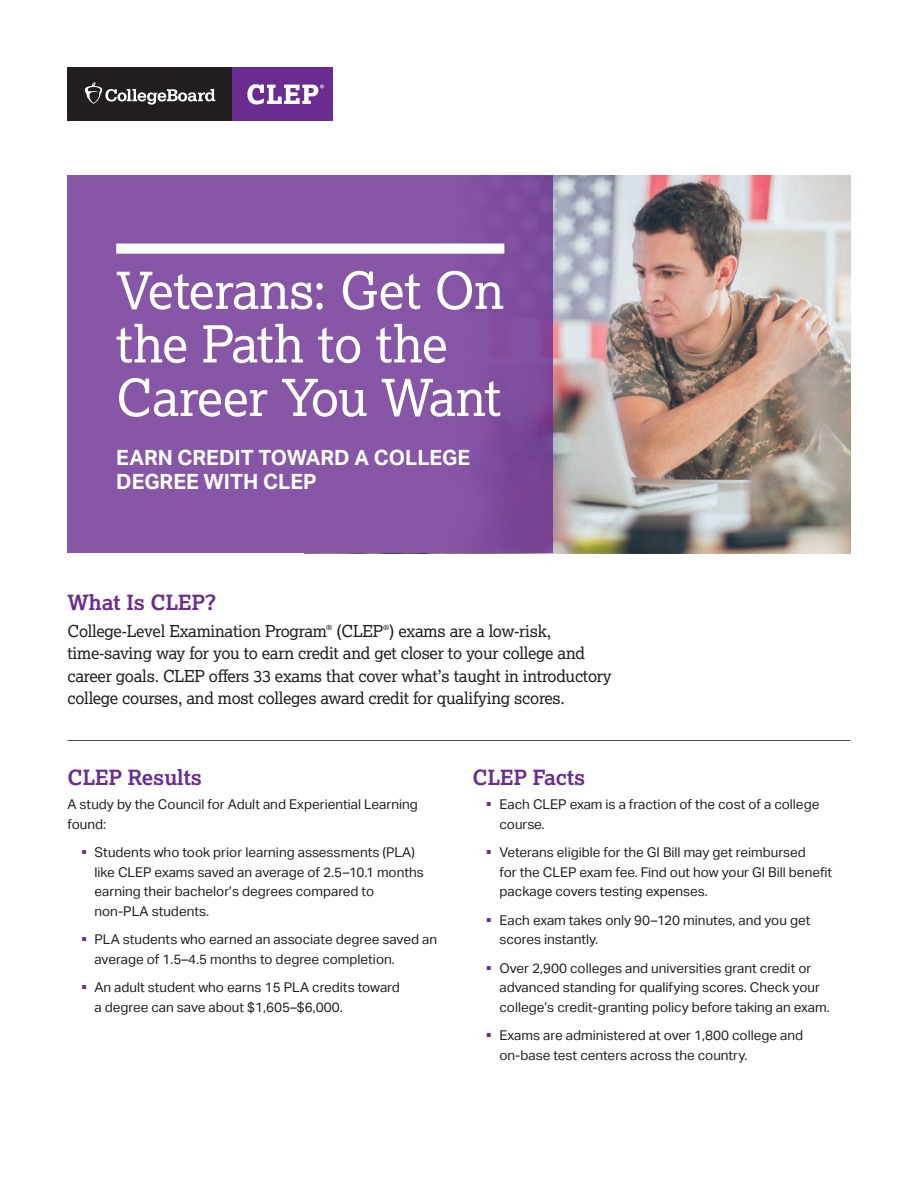
<style>
.page{position:relative;width:918px;height:1188px;background:#fff}
.page>*{position:absolute;margin:0;border:0;box-sizing:border-box;transform-origin:0 0}
.t1{font:51px/53.6px "Lexia";letter-spacing:-.01em;color:#fff}
.t2{font:700 21px/24px "Aktiv Grotesk";color:#fff}
.t3{font:700 21px "Lexia";color:#6a2c91}
.t4{font:16.5px/22.5px "Lexia";letter-spacing:-.015em;color:#231f20}
.t5{font:13.5px/19.5px "Aktiv Grotesk";color:#231f20}
.t6{font:7.05px "Lexia";color:#231f20}
.s1{color:#6a2c91}
</style>
<div class="page">
<hr style="left:68px;top:740px;width:782px;height:1px;background:#4f4f51">
<img style="left:554px;top:176px;width:296px;height:378px">
<div style="left:68px;top:176px;width:486px;height:378px;background:#8756a7"></div>
<div style="left:68px;top:68px;width:165px;height:54px;background:#231f20"></div>
<svg style="left:85px;top:82px;width:130px;height:23px"></svg>
<div style="left:233px;top:68px;width:100px;height:54px;background:#6a2c91"></div>
<svg style="left:247px;top:84px;width:77px;height:20px"></svg>
<div style="left:116px;top:244px;width:388px;height:10px;background:#fff"></div>
<h1 class="t1" style="left:116px;top:262px;width:390px">Veterans: Get On the Path to the<br>Career You Want</h1>
<p class="t2" style="left:116px;top:446px;width:355px">EARN CREDIT TOWARD A COLLEGE<br>DEGREE WITH CLEP</p>
<h2 class="t3" style="left:68px;top:589px;width:151px">What Is CLEP?</h2>
<p class="t4" style="left:68px;top:619px;width:261px">College-Level Examination Program</p>
<p class="t6" style="left:326px;top:623px;width:8px">®</p>
<p class="t4" style="left:336px;top:619px;width:216px">(CLEP ) exams are a low-risk,</p>
<p class="t6" style="left:383px;top:623px;width:8px">®</p>
<p class="t4" style="left:67px;top:642px;width:546px">time-saving way for you to earn credit and get closer to your college and career goals. CLEP offers 33 exams that cover what’s taught in introductory college courses, and most colleges award credit for qualifying scores.</p>
<h2 class="t3" style="left:68px;top:764px;width:136px">CLEP Results</h2>
<p class="t5" style="left:68px;top:795px;width:352px">A study by the Council for Adult and Experiential Learning found:</p>
<p class="t5" style="left:94px;top:843px;width:331px;text-indent:-14px"><span class="s1">▪</span> Students who took prior learning assessments (PLA) like CLEP exams saved an average of 2.5–10.1 months earning their bachelor’s degrees compared to non-PLA students.</p>
<p class="t5" style="left:94px;top:930px;width:344px;text-indent:-14px"><span class="s1">▪</span> PLA students who earned an associate degree saved an average of 1.5–4.5 months to degree completion.</p>
<p class="t5" style="left:94px;top:978px;width:307px;text-indent:-14px"><span class="s1">▪</span> An adult student who earns 15 PLA credits toward a degree can save about $1,605–$6,000.</p>
<h2 class="t3" style="left:472px;top:764px;width:114px">CLEP Facts</h2>
<p class="t5" style="left:499px;top:795px;width:321px;text-indent:-14px"><span class="s1">▪</span> Each CLEP exam is a fraction of the cost of a college course.</p>
<p class="t5" style="left:499px;top:843px;width:334px;text-indent:-14px"><span class="s1">▪</span> Veterans eligible for the GI Bill may get reimbursed<br>for the CLEP exam fee. Find out how your GI Bill benefit package covers testing expenses.</p>
<p class="t5" style="left:499px;top:910px;width:312px;text-indent:-14px"><span class="s1">▪</span> Each exam takes only 90–120 minutes, and you get scores instantly.</p>
<p class="t5" style="left:499px;top:958px;width:332px;text-indent:-14px"><span class="s1">▪</span> Over 2,900 colleges and universities grant credit or advanced standing for qualifying scores. Check your college’s credit-granting policy before taking an exam.</p>
<p class="t5" style="left:499px;top:1026px;width:305px;text-indent:-14px"><span class="s1">▪</span> Exams are administered at over 1,800 college and on-base test centers across the country.</p>
</div>
